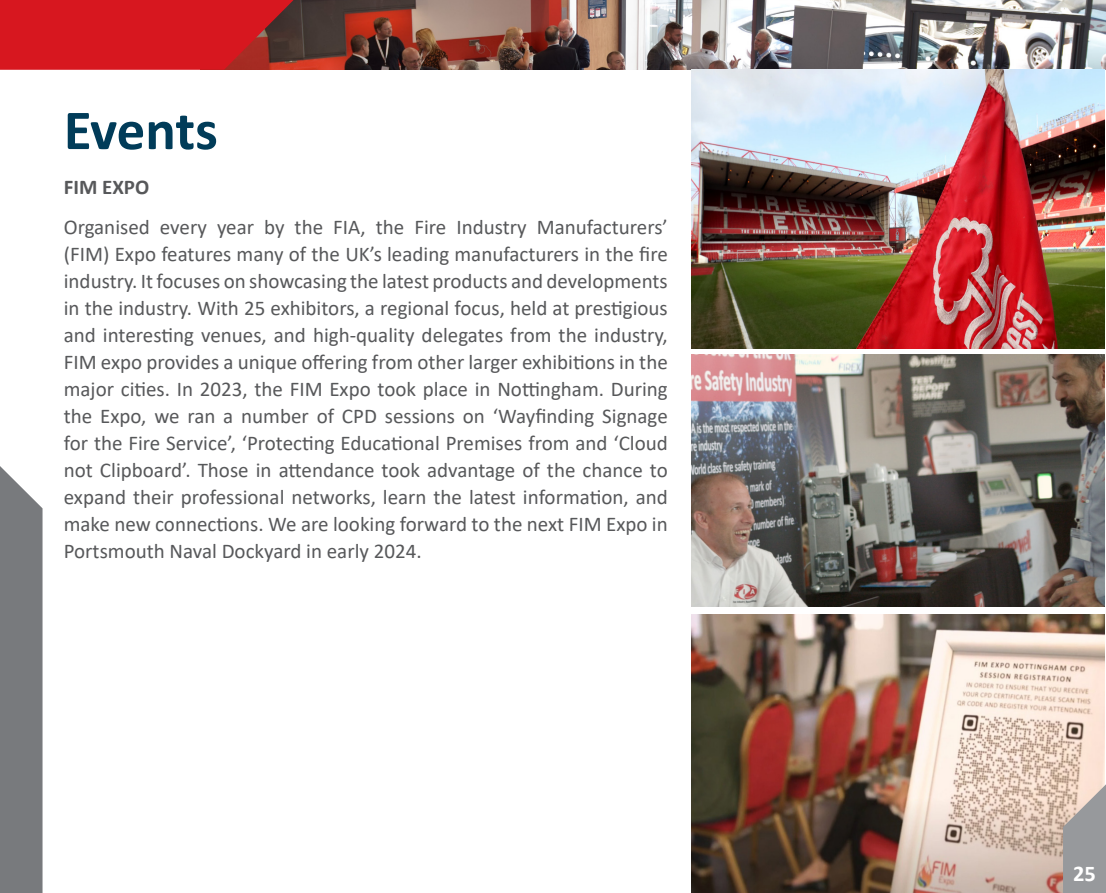
<style>
.page{position:relative;width:1106px;height:893px;background:#fff}
.page>*{position:absolute;margin:0;border:0;box-sizing:border-box;transform-origin:0 0}
.t1{font:700 57px "Calibri";letter-spacing:-.01em;color:#013c59}
.t2{font:700 22.5px "Calibri";color:#fff}
.t3{font:21px/27px "Calibri";color:#57585a;text-align:justify}
.t4{font:700 21px "Calibri";color:#57585a}
</style>
<div class="page">
<img style="left:692px;top:614px;width:412px;height:279px">
<svg style="left:1063px;top:784px;width:43px;height:109px;background:#a7a4a3"></svg>
<svg style="left:0;top:466px;width:43px;height:427px;background:#808184"></svg>
<img style="left:293px;top:0;width:813px;height:70px">
<svg style="left:0;top:0;width:293px;height:70px;background:#cb1a20"></svg>
<img style="left:692px;top:70px;width:412px;height:279px">
<img style="left:692px;top:355px;width:412px;height:251px">
<p class="t1" style="left:64px;top:90px;width:156px">Events</p>
<p class="t4" style="left:64px;top:173px;width:87px">FIM EXPO</p>
<p class="t3" style="left:64px;top:213px;width:605px">Organised every year by the FIA, the Fire Industry Manufacturers’ (FIM) Expo features many of the UK’s leading manufacturers in the fire industry. It focuses on showcasing the latest products and developments in the industry. With 25 exhibitors, a regional focus, held at prestigious and interesting venues, and high-quality delegates from the industry, FIM expo provides a unique offering from other larger exhibitions in the major cities. In 2023, the FIM Expo took place in Nottingham. During the Expo, we ran a number of CPD sessions on ‘Wayfinding Signage for the Fire Service’, ‘Protecting Educational Premises from and ‘Cloud not Clipboard’. Those in attendance took advantage of the chance to expand their professional networks, learn the latest information, and make new connections. We are looking forward to the next FIM Expo in Portsmouth Naval Dockyard in early 2024.</p>
<p class="t2" style="left:1073px;top:858px;width:24px">25</p>
</div>
